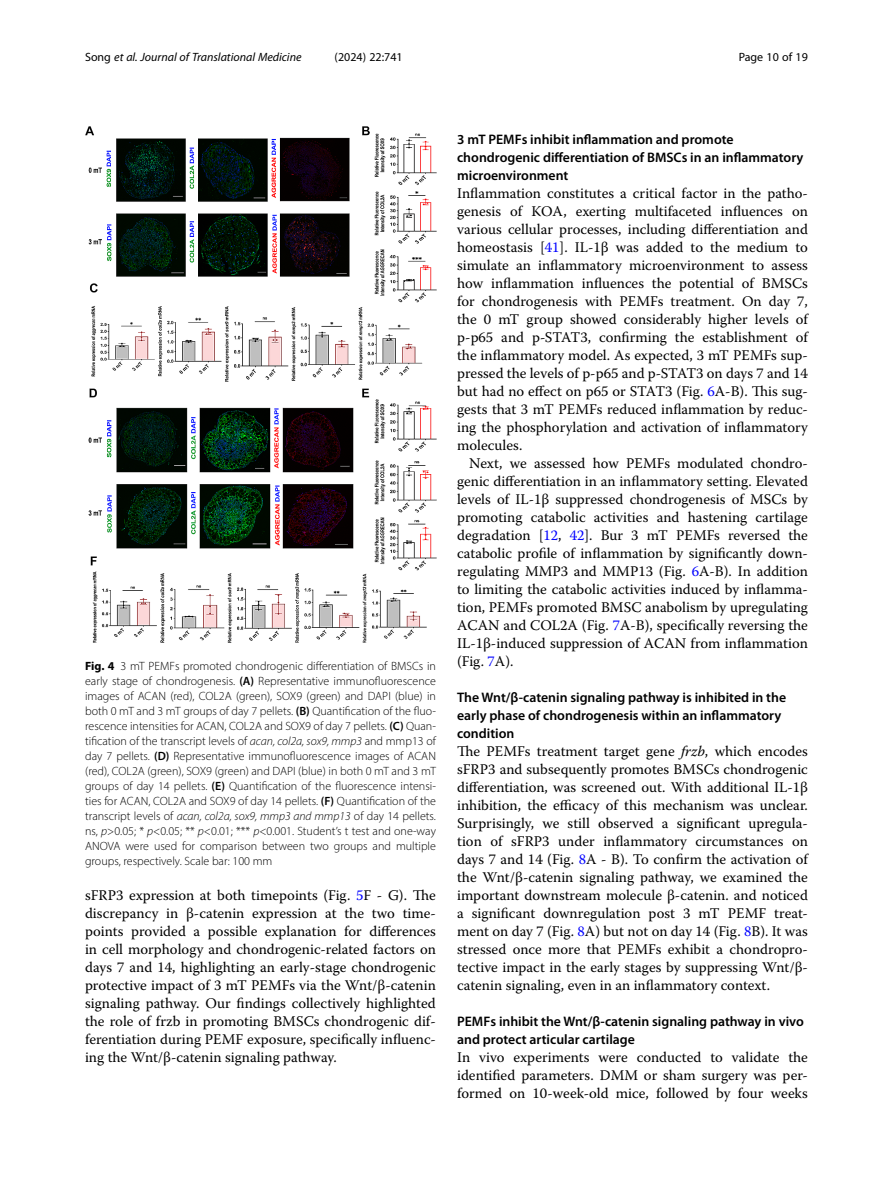
<style>
.page{position:relative;width:893px;height:1191px;background:#fff}
.page>*{position:absolute;margin:0;border:0;box-sizing:border-box;transform-origin:0 0}
.Body_Text{font:14.7px/18px "Warnock Pro";color:#000;text-align:justify}
.Body_Text_Indent{font:14.7px/18px "Warnock Pro";color:#000;text-align:justify}
.Head_2{font:600 13.8px/18px "Myriad Pro";color:#000}
.Figure_Caption{font:300 12px/15px "Myriad Pro";color:#000;text-align:justify}
.t1{font:italic 12px "Myriad Pro";color:#000}
.t2{font:12px "Myriad Pro";color:#000}
.s1{font-style:normal}
.s2{font-weight:700}
.s3{font-weight:600}
.s4{font-style:italic}
.s5{color:#00f}
</style>
<div class="page">
<img style="left:85px;top:126px;width:351px;height:517px">
<p class="t1" style="left:85px;top:50px;width:218px"><span class="s1">Song</span> et al. Journal of Translational Medicine</p>
<p class="t2" style="left:335px;top:50px;width:70px">(2024) 22:741</p>
<p class="t2" style="left:739px;top:50px;width:71px">Page 10 of 19</p>
<p class="Figure_Caption" style="left:85px;top:658px;width:352px"><span class="s2">Fig. 4</span> 3 mT PEMFs promoted chondrogenic differentiation of BMSCs in early stage of chondrogenesis. <span class="s3">(A)</span> Representative immunofluorescence images of ACAN (red), COL2A (green), SOX9 (green) and DAPI (blue) in both 0 mT and 3 mT groups of day 7 pellets. <span class="s3">(B)</span> Quantification of the fluo&shy;rescence intensities for ACAN, COL2A and SOX9 of day 7 pellets. <span class="s3">(C)</span> Quan&shy;tification of the transcript levels of <span class="s4">acan, col2a, sox9, mmp3</span> and mmp13 of day 7 pellets. <span class="s3">(D)</span> Representative immunofluorescence images of ACAN (red), COL2A (green), SOX9 (green) and DAPI (blue) in both 0 mT and 3 mT groups of day 14 pellets. <span class="s3">(E)</span> Quantification of the fluorescence intensi&shy;ties for ACAN, COL2A and SOX9 of day 14 pellets. <span class="s3">(F)</span> Quantification of the transcript levels of <span class="s4">acan, col2a, sox9, mmp3 and mmp13</span> of day 14 pellets. ns, <span class="s4">p</span>&gt;0.05; * <span class="s4">p</span>&lt;0.05; ** <span class="s4">p</span>&lt;0.01; *** <span class="s4">p</span>&lt;0.001. Student’s t test and one-way ANOVA were used for comparison between two groups and multiple groups, respectively. Scale bar: 100 mm</p>
<p class="Body_Text_Indent" style="left:85px;top:886px;width:352px">sFRP3 expression at both timepoints (Fig. <span class="s5">5</span>F - G). The discrepancy in β-catenin expression at the two time&shy;points provided a possible explanation for differences in cell morphology and chondrogenic-related factors on days 7 and 14, highlighting an early-stage chondrogenic protective impact of 3 mT PEMFs via the Wnt/β-catenin signaling pathway. Our findings collectively highlighted the role of frzb in promoting BMSCs chondrogenic dif&shy;ferentiation during PEMF exposure, specifically influenc&shy;ing the Wnt/β-catenin signaling pathway.</p>
<p class="Head_2" style="left:457px;top:130px;width:348px">3 mT PEMFs inhibit inflammation and promote chondrogenic differentiation of BMSCs in an inflammatory microenvironment</p>
<p class="Body_Text" style="left:457px;top:184px;width:352px">Inflammation constitutes a critical factor in the patho&shy;genesis of KOA, exerting multifaceted influences on various cellular processes, including differentiation and homeostasis [<span class="s5">41</span>]. IL-1β was added to the medium to simulate an inflammatory microenvironment to assess how inflammation influences the potential of BMSCs for chondrogenesis with PEMFs treatment. On day 7, the 0 mT group showed considerably higher levels of p-p65 and p-STAT3, confirming the establishment of the inflammatory model. As expected, 3 mT PEMFs sup&shy;pressed the levels of p-p65 and p-STAT3 on days 7 and 14 but had no effect on p65 or STAT3 (Fig. <span class="s5">6</span>A-B). This sug&shy;gests that 3 mT PEMFs reduced inflammation by reduc&shy;ing the phosphorylation and activation of inflammatory molecules.</p>
<p class="Body_Text_Indent" style="left:457px;top:454px;width:352px;text-indent:12px">Next, we assessed how PEMFs modulated chondro&shy;genic differentiation in an inflammatory setting. Elevated levels of IL-1β suppressed chondrogenesis of MSCs by promoting catabolic activities and hastening cartilage degradation [<span class="s5">12</span>, <span class="s5">42</span>]. Bur 3 mT PEMFs reversed the catabolic profile of inflammation by significantly down&shy;regulating MMP3 and MMP13 (Fig. <span class="s5">6</span>A-B). In addition to limiting the catabolic activities induced by inflamma&shy;tion, PEMFs promoted BMSC anabolism by upregulating ACAN and COL2A (Fig. <span class="s5">7</span>A-B), specifically reversing the IL-1β-induced suppression of ACAN from inflammation (Fig. <span class="s5">7</span>A).</p>
<p class="Head_2" style="left:457px;top:688px;width:330px">The Wnt/β-catenin signaling pathway is inhibited in the early phase of chondrogenesis within an inflammatory condition</p>
<p class="Body_Text" style="left:457px;top:742px;width:352px">The PEMFs treatment target gene <span class="s4">frzb</span>, which encodes sFRP3 and subsequently promotes BMSCs chondrogenic differentiation, was screened out. With additional IL-1β inhibition, the efficacy of this mechanism was unclear.<br>Surprisingly, we still observed a significant upregula&shy;tion of sFRP3 under inflammatory circumstances on days 7 and 14 (Fig. <span class="s5">8</span>A - B). To confirm the activation of the Wnt/β-catenin signaling pathway, we examined the important downstream molecule β-catenin. and noticed a significant downregulation post 3 mT PEMF treat&shy;ment on day 7 (Fig. <span class="s5">8</span>A) but not on day 14 (Fig. <span class="s5">8</span>B). It was stressed once more that PEMFs exhibit a chondropro&shy;tective impact in the early stages by suppressing Wnt/β&shy;catenin signaling, even in an inflammatory context.</p>
<p class="Head_2" style="left:457px;top:1012px;width:348px">PEMFs inhibit the Wnt/β-catenin signaling pathway in vivo and protect articular cartilage</p>
<p class="Body_Text" style="left:457px;top:1048px;width:352px">In vivo experiments were conducted to validate the identified parameters. DMM or sham surgery was per&shy;formed on 10-week-old mice, followed by four weeks</p>
</div>
